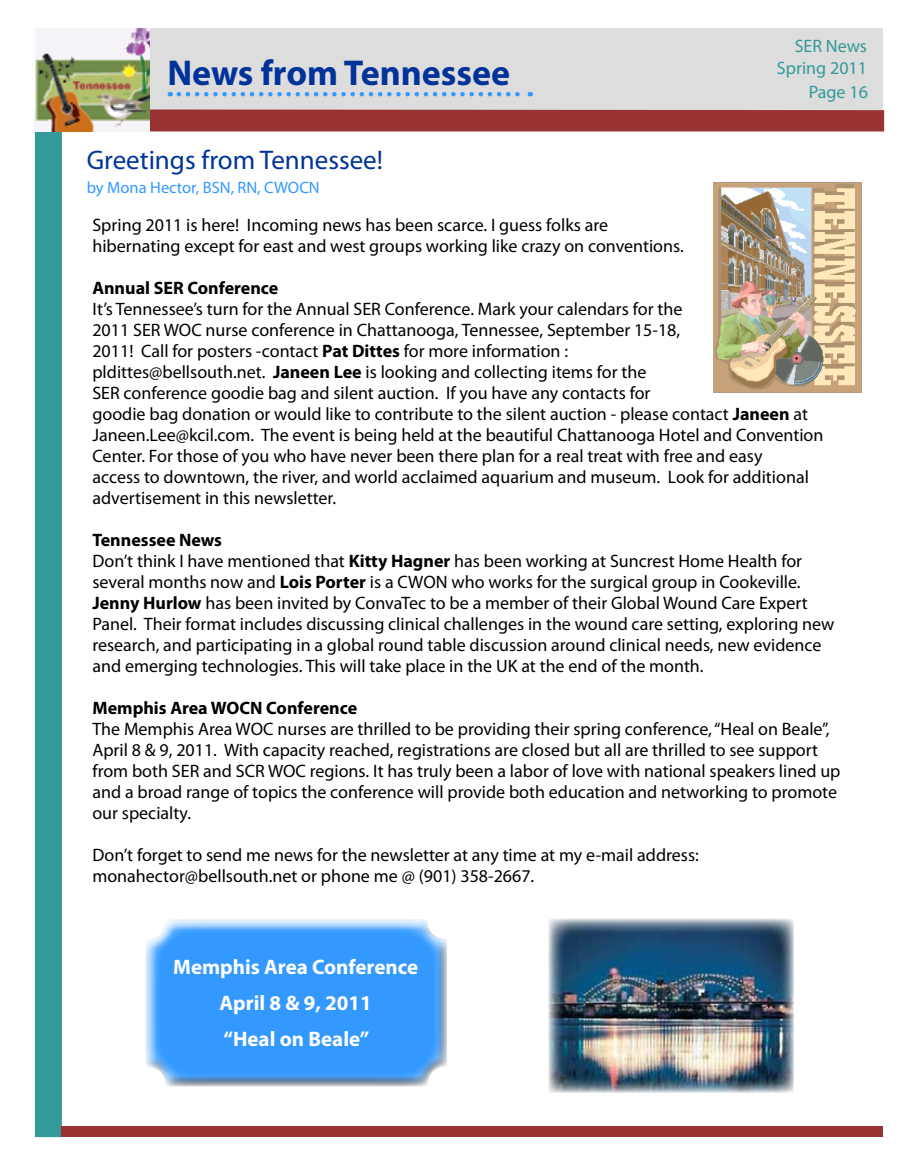
<style>
.page{position:relative;width:918px;height:1175px;background:#fff}
.page>*{position:absolute;margin:0;border:0;box-sizing:border-box;transform-origin:0 0}
.t1{font:700 36px "Myriad Pro";color:#039}
.t2{font:27px "Myriad Pro";color:#039}
.t3{font:700 21px/36px "Myriad Pro";color:#fff;text-align:center}
.t4{font:18px/21px "Myriad Pro";color:#000}
.t5{font:700 18px "Myriad Pro";color:#000}
.t6{font:18px "Myriad Pro";color:#399}
.t7{font:16.5px "Myriad Pro";color:#39f}
.s1{font-weight:700}
</style>
<div class="page">
<div style="left:35px;top:28px;width:848px;height:81px;background:#ddd"></div>
<div style="left:35px;top:109px;width:27px;height:1028px;background:#399"></div>
<div style="left:150px;top:109px;width:734px;height:22px;background:#933"></div>
<div style="left:62px;top:1126px;width:821px;height:11px;background:#933"></div>
<svg style="left:179px;top:92px;width:352px;height:4px"></svg>
<img style="left:35px;top:28px;width:115px;height:103px">
<img style="left:713px;top:182px;width:149px;height:211px">
<div style="left:145px;top:914px;width:303px;height:172px;background:#000;opacity:.75"></div>
<img style="left:549px;top:919px;width:245px;height:173px">
<p class="t6" style="left:795px;top:35px;width:74px">SER News</p>
<h1 class="t1" style="left:168px;top:50px;width:344px">News from Tennessee</h1>
<p class="t6" style="left:777px;top:57px;width:92px">Spring 2011</p>
<p class="t6" style="left:809px;top:81px;width:61px">Page 16</p>
<h2 class="t2" style="left:87px;top:143px;width:298px">Greetings from Tennessee!</h2>
<p class="t7" style="left:87px;top:177px;width:235px">by Mona Hector, BSN, RN, CWOCN</p>
<p class="t4" style="left:92px;top:214px;width:593px">Spring 2011 is here! Incoming news has been scarce. I guess folks are hibernating except for east and west groups working like crazy on conventions.</p>
<p class="t5" style="left:92px;top:276px;width:187px">Annual SER Conference</p>
<p class="t4" style="left:92px;top:298px;width:733px">It’s Tennessee’s turn for the Annual SER Conference. Mark your calendars for the<br>2011 SER WOC nurse conference in Chattanooga, Tennessee, September 15-18,<br>2011! Call for posters -contact <span class="s1">Pat Dittes</span> for more information :<br>pldittes@bellsouth.net. <span class="s1">Janeen Lee</span> is looking and collecting items for the<br>SER conference goodie bag and silent auction. If you have any contacts for<br>goodie bag donation or would like to contribute to the silent auction - please contact <span class="s1">Janeen</span> at Janeen.Lee@kcil.com. The event is being held at the beautiful Chattanooga Hotel and Convention Center. For those of you who have never been there plan for a real treat with free and easy<br>access to downtown, the river, and world acclaimed aquarium and museum. Look for additional advertisement in this newsletter.</p>
<p class="t4" style="left:92px;top:529px;width:744px"><span class="s1">Tennessee News<br></span>Don’t think I have mentioned that <span class="s1">Kitty Hagner</span> has been working at Suncrest Home Health for several months now and <span class="s1">Lois Porter</span> is a CWON who works for the surgical group in Cookeville.<br><span class="s1">Jenny Hurlow</span> has been invited by ConvaTec to be a member of their Global Wound Care Expert Panel. Their format includes discussing clinical challenges in the wound care setting, exploring new research, and participating in a global round table discussion around clinical needs, new evidence and emerging technologies. This will take place in the UK at the end of the month.</p>
<p class="t5" style="left:92px;top:696px;width:266px">Memphis Area WOCN Conference</p>
<p class="t4" style="left:92px;top:718px;width:750px">The Memphis Area WOC nurses are thrilled to be providing their spring conference, “Heal on Beale”, April 8 &amp; 9, 2011. With capacity reached, registrations are closed but all are thrilled to see support from both SER and SCR WOC regions. It has truly been a labor of love with national speakers lined up and a broad range of topics the conference will provide both education and networking to promote our specialty.</p>
<p class="t4" style="left:92px;top:844px;width:608px">Don’t forget to send me news for the newsletter at any time at my e-mail address: monahector@bellsouth.net or phone me @ (901) 358-2667.</p>
<p class="t3" style="left:173px;top:948px;width:246px">Memphis Area Conference<br>April 8 &amp; 9, 2011<br>“Heal on Beale”</p>
</div>
